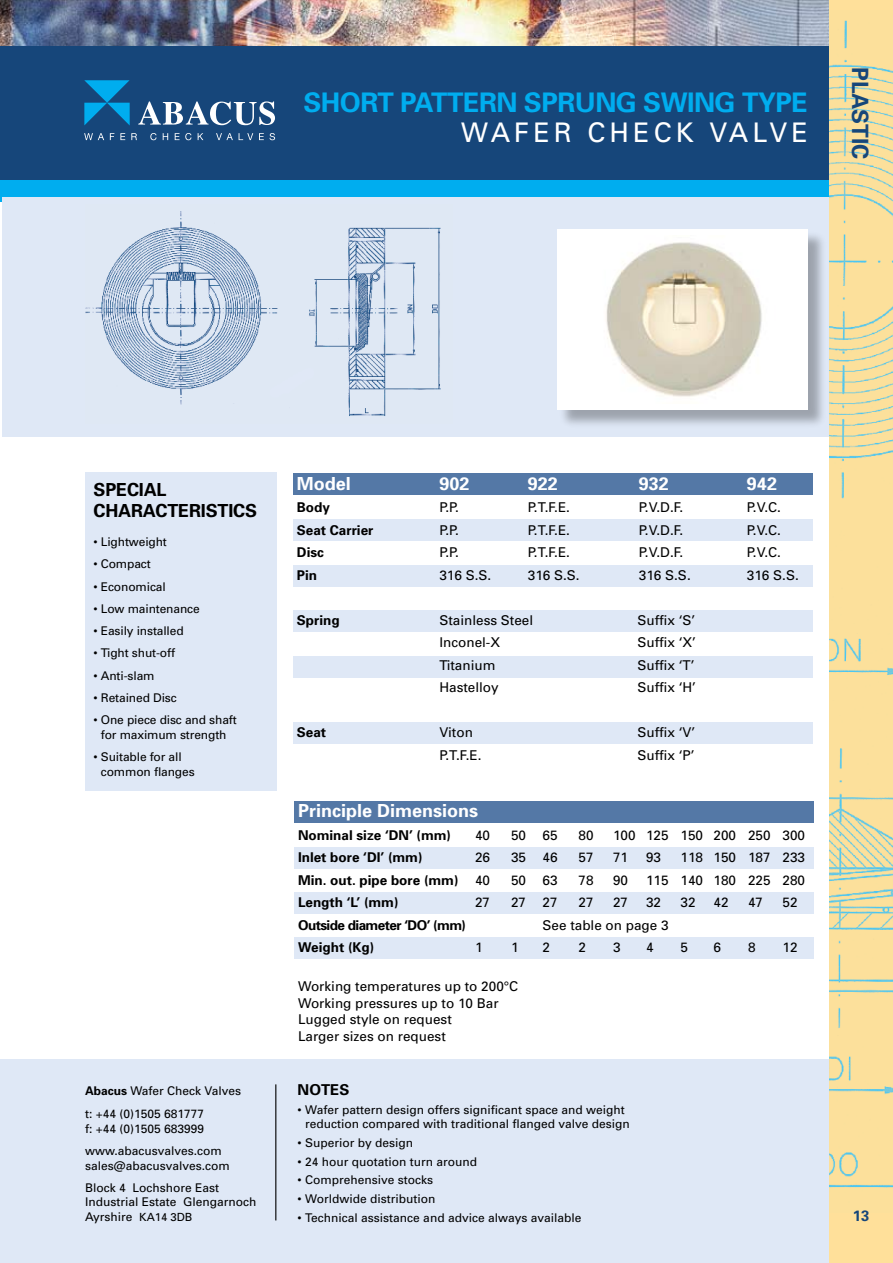
<style>
.page{position:relative;width:893px;height:1263px;background:#fff}
.page>*{position:absolute;margin:0;border:0;box-sizing:border-box;transform-origin:0 0}
.t1{font:700 27px "Univers";color:#00adef}
.t2{font:27px "Univers";letter-spacing:.15em;color:#fff}
.t3{font:700 22.5px "Univers";color:#16467a}
.t4{font:700 18px "Univers";color:#fff}
.t5{font:700 18px/21px "Univers";color:#000}
.t6{font:700 15px "Univers";color:#000}
.t7{font:700 15px "Univers";color:#16467a}
.t8{font:13.5px/16.5px "Univers";color:#000}
.t9{font:700 13.5px "Univers";color:#000}
.t10{font:700 13.5px "Univers";letter-spacing:-.04em;color:#000}
.t11{font:12px/22.5px "Univers";color:#000}
.s1{font-weight:700}
.s2{font-size:11.25px}
.s3{font-weight:400}
</style>
<div class="page">
<div style="left:294px;top:937px;width:520px;height:22px;background:#dfe8f6"></div>
<div style="left:0;top:1059px;width:893px;height:204px;background:#dfe8f6"></div>
<div style="left:293px;top:473px;width:519px;height:22px;background:#5478a6"></div>
<div style="left:293px;top:519px;width:519px;height:21px;background:#dfe8f6"></div>
<div style="left:293px;top:565px;width:519px;height:22px;background:#dfe8f6"></div>
<div style="left:293px;top:610px;width:519px;height:22px;background:#dfe8f6"></div>
<div style="left:293px;top:656px;width:519px;height:21px;background:#dfe8f6"></div>
<div style="left:293px;top:722px;width:519px;height:22px;background:#dfe8f6"></div>
<div style="left:0;top:0;width:893px;height:183px;background:#16467a"></div>
<img style="left:0;top:0;width:829px;height:46px">
<div style="left:0;top:180px;width:893px;height:22px;background:#00adef"></div>
<div style="left:2px;top:197px;width:891px;height:239px;background:#dfe8f6"></div>
<img style="left:85px;top:211px;width:356px;height:205px">
<svg style="left:138px;top:101px;width:137px;height:24px"></svg>
<svg style="left:84px;top:80px;width:46px;height:45px"></svg>
<svg style="left:84px;top:133px;width:20px;height:7px"></svg>
<svg style="left:110px;top:133px;width:4px;height:7px"></svg>
<svg style="left:120px;top:133px;width:5px;height:7px"></svg>
<svg style="left:131px;top:133px;width:6px;height:7px"></svg>
<svg style="left:150px;top:133px;width:7px;height:7px"></svg>
<svg style="left:163px;top:133px;width:5px;height:7px"></svg>
<svg style="left:175px;top:133px;width:16px;height:7px"></svg>
<svg style="left:198px;top:133px;width:5px;height:7px"></svg>
<svg style="left:216px;top:133px;width:17px;height:7px"></svg>
<svg style="left:239px;top:133px;width:14px;height:7px"></svg>
<svg style="left:259px;top:133px;width:5px;height:7px"></svg>
<svg style="left:270px;top:133px;width:5px;height:7px"></svg>
<div style="left:829px;top:0;width:64px;height:1263px;background:#ffe09a"></div>
<img style="left:829px;top:20px;width:64px;height:1168px">
<hr style="left:275px;top:1084px;width:1px;height:136px;background:#000">
<div style="left:85px;top:473px;width:191px;height:318px;background:#dfe8f6"></div>
<div style="left:294px;top:801px;width:520px;height:22px;background:#5478a6"></div>
<div style="left:294px;top:847px;width:520px;height:22px;background:#dfe8f6"></div>
<div style="left:294px;top:892px;width:520px;height:22px;background:#dfe8f6"></div>
<div style="left:559px;top:231px;width:270px;height:198px;background:#000;opacity:.3"></div>
<div style="left:557px;top:229px;width:251px;height:180px;background:#fff"></div>
<img style="left:606px;top:242px;width:156px;height:155px">
<h1 class="t1" style="left:303px;top:85px;width:19px">short</h1>
<h1 class="t1" style="left:400px;top:85px;width:18px">pattern</h1>
<h1 class="t1" style="left:524px;top:85px;width:37px">Sprun</h1>
<h1 class="t1" style="left:616px;top:85px;width:64px">g Swin</h1>
<h1 class="t1" style="left:715px;top:85px;width:45px">g type</h1>
<h1 class="t2" style="left:461px;top:115px;width:213px">Wafer Check</h1>
<h1 class="t2" style="left:709px;top:115px;width:40px">Valv</h1>
<h1 class="t2" style="left:791px;top:115px;width:18px">e</h1>
<h2 class="t3" style="left:875px;top:67px;width:92px;rotate:90deg">plastic</h2>
<h3 class="t5" style="left:94px;top:478px;width:24px">Special<br>Characteristics</h3>
<p class="t11" style="left:94px;top:530px;width:75px">• Lightweight</p>
<p class="t11" style="left:94px;top:553px;width:59px">• Compact</p>
<p class="t11" style="left:94px;top:575px;width:74px">• Economical</p>
<p class="t11" style="left:94px;top:597px;width:108px">• Low maintenance</p>
<p class="t11" style="left:94px;top:619px;width:92px">• Easily installed</p>
<p class="t11" style="left:94px;top:642px;width:83px">• Tight shut-off</p>
<p class="t11" style="left:94px;top:664px;width:62px">• Anti-slam</p>
<p class="t11" style="left:94px;top:686px;width:85px">• Retained Disc</p>
<p class="t11" style="left:94px;top:712px;width:145px;line-height:15px;text-align:center">• One piece disc and shaft for maximum strength</p>
<p class="t11" style="left:101px;top:749px;width:95px;line-height:15px;text-indent:-7px">• Suitable for all common flanges</p>
<p class="t11" style="left:85px;top:1079px;width:158px"><span class="s1">Abacus</span> Wafer Check Valves t: +44 (0)1505 681777</p>
<p class="t11" style="left:85px;top:1117px;width:138px">f: +44 (0)1505 683999 www.abacusvalves.com</p>
<p class="t11" style="left:85px;top:1155px;width:146px;line-height:21.8px">sales@abacusvalves.com<br>Block 4 Lochshore East</p>
<p class="t11" style="left:85px;top:1195px;width:173px;line-height:14.2px">Industrial Estate Glengarnoch<br>Ayrshire <span class="s2">KA14 3DB</span></p>
<h3 class="t4" style="left:297px;top:472px;width:55px">Model</h3>
<h3 class="t4" style="left:439px;top:472px;width:32px">902</h3>
<h3 class="t4" style="left:528px;top:472px;width:32px">922</h3>
<h3 class="t4" style="left:639px;top:472px;width:32px">932</h3>
<h3 class="t4" style="left:747px;top:472px;width:32px">942</h3>
<p class="t9" style="left:297px;top:499px;width:35px">Body</p>
<p class="t8" style="left:439px;top:499px;width:21px">P. P.</p>
<p class="t8" style="left:528px;top:499px;width:44px">P.T.F.E.</p>
<p class="t8" style="left:639px;top:499px;width:46px">P.V.D.F.</p>
<p class="t8" style="left:747px;top:499px;width:36px">P.V.C.</p>
<p class="t9" style="left:297px;top:521px;width:78px">Seat Carrier</p>
<p class="t8" style="left:439px;top:521px;width:21px">P. P.</p>
<p class="t8" style="left:528px;top:521px;width:44px">P.T.F.E.</p>
<p class="t8" style="left:639px;top:521px;width:46px">P.V.D.F.</p>
<p class="t8" style="left:747px;top:521px;width:36px">P.V.C.</p>
<p class="t9" style="left:297px;top:544px;width:28px">Disc</p>
<p class="t8" style="left:439px;top:544px;width:21px">P. P.</p>
<p class="t8" style="left:528px;top:544px;width:44px">P.T.F.E.</p>
<p class="t8" style="left:639px;top:544px;width:46px">P.V.D.F.</p>
<p class="t8" style="left:747px;top:544px;width:36px">P.V.C.</p>
<p class="t9" style="left:297px;top:566px;width:22px">Pin</p>
<p class="t8" style="left:439px;top:566px;width:53px">316 S.S.</p>
<p class="t8" style="left:528px;top:566px;width:53px">316 S.S.</p>
<p class="t8" style="left:639px;top:566px;width:53px">316 S.S.</p>
<p class="t8" style="left:747px;top:566px;width:53px">316 S.S.</p>
<p class="t9" style="left:297px;top:611px;width:44px">Spring</p>
<p class="t8" style="left:439px;top:611px;width:95px">Stainless Steel</p>
<p class="t8" style="left:637px;top:611px;width:59px">Suffix ‘S’</p>
<p class="t8" style="left:439px;top:634px;width:62px">Inconel-X</p>
<p class="t8" style="left:637px;top:634px;width:60px">Suffix ‘X’</p>
<p class="t8" style="left:439px;top:656px;width:57px">Titanium</p>
<p class="t8" style="left:637px;top:656px;width:59px">Suffix ‘T’</p>
<p class="t8" style="left:439px;top:679px;width:61px">Hastelloy</p>
<p class="t8" style="left:637px;top:679px;width:60px">Suffix ‘H’</p>
<p class="t9" style="left:297px;top:724px;width:31px">Seat</p>
<p class="t8" style="left:439px;top:724px;width:35px">Viton</p>
<p class="t8" style="left:637px;top:724px;width:59px">Suffix ‘V’</p>
<p class="t8" style="left:439px;top:746px;width:44px">P.T.F.E.</p>
<p class="t8" style="left:637px;top:746px;width:59px">Suffix ‘P’</p>
<h3 class="t4" style="left:298px;top:799px;width:182px">Principle Dimensions</h3>
<p class="t9" style="left:298px;top:826px;width:155px">Nominal size ‘DN’ (mm)</p>
<p class="t8" style="left:475px;top:826px;width:17px">40</p>
<p class="t8" style="left:511px;top:826px;width:48px">50 65</p>
<p class="t8" style="left:579px;top:826px;width:17px">80</p>
<p class="t8" style="left:613px;top:826px;width:194px">100 125 150 200 250 300</p>
<p class="t9" style="left:298px;top:849px;width:126px">Inlet bore ‘DI’ (mm)</p>
<p class="t8" style="left:475px;top:849px;width:17px">26</p>
<p class="t8" style="left:511px;top:849px;width:48px">35 46</p>
<p class="t8" style="left:579px;top:849px;width:17px">57</p>
<p class="t8" style="left:613px;top:849px;width:17px">71</p>
<p class="t8" style="left:646px;top:849px;width:17px">93</p>
<p class="t8" style="left:681px;top:849px;width:126px">118 150 187 233</p>
<p class="t9" style="left:298px;top:871px;width:194px">Min. out. pipe bore (mm) <span class="s3">40</span></p>
<p class="t8" style="left:511px;top:871px;width:48px">50 63</p>
<p class="t8" style="left:579px;top:871px;width:17px">78</p>
<p class="t8" style="left:613px;top:871px;width:17px">90</p>
<p class="t8" style="left:646px;top:871px;width:161px">115 140 180 225 280</p>
<p class="t9" style="left:298px;top:894px;width:102px">Length ‘L’ (mm)</p>
<p class="t8" style="left:475px;top:894px;width:17px">27</p>
<p class="t8" style="left:511px;top:894px;width:48px">27 27</p>
<p class="t8" style="left:579px;top:894px;width:17px">27</p>
<p class="t8" style="left:613px;top:894px;width:17px">27</p>
<p class="t8" style="left:646px;top:894px;width:17px">32</p>
<p class="t8" style="left:681px;top:894px;width:17px">32</p>
<p class="t8" style="left:714px;top:894px;width:17px">42</p>
<p class="t8" style="left:748px;top:894px;width:17px">47</p>
<p class="t8" style="left:783px;top:894px;width:17px">52</p>
<p class="t10" style="left:298px;top:916px;width:170px">Outside diameter ‘DO’ (mm)</p>
<p class="t8" style="left:543px;top:916px;width:128px">See table on page 3</p>
<p class="t9" style="left:298px;top:939px;width:78px">Weight (Kg)</p>
<p class="t8" style="left:475px;top:939px;width:9px">1</p>
<p class="t8" style="left:511px;top:939px;width:9px">1</p>
<p class="t8" style="left:543px;top:939px;width:9px">2</p>
<p class="t8" style="left:579px;top:939px;width:9px">2</p>
<p class="t8" style="left:613px;top:939px;width:9px">3</p>
<p class="t8" style="left:646px;top:939px;width:9px">4</p>
<p class="t8" style="left:681px;top:939px;width:9px">5</p>
<p class="t8" style="left:714px;top:939px;width:9px">6</p>
<p class="t8" style="left:748px;top:939px;width:9px">8</p>
<p class="t8" style="left:783px;top:939px;width:17px">12</p>
<p class="t8" style="left:298px;top:978px;width:222px">Working temperatures up to 200°C<br>Working pressures up to 10 Bar<br>Lugged style on request<br>Larger sizes on request</p>
<p class="t6" style="left:298px;top:1080px;width:53px">NOTES</p>
<p class="t11" style="left:305px;top:1102px;width:326px;line-height:14.4px;text-indent:-8px">• Wafer pattern design offers significant space and weight reduction compared with traditional flanged valve design</p>
<p class="t11" style="left:298px;top:1131px;width:117px">• Superior by design</p>
<p class="t11" style="left:298px;top:1150px;width:181px">• 24 hour quotation turn around</p>
<p class="t11" style="left:298px;top:1168px;width:137px">• Comprehensive stocks</p>
<p class="t11" style="left:298px;top:1187px;width:139px">• Worldwide distribution</p>
<p class="t11" style="left:298px;top:1206px;width:285px">• Technical assistance and advice always available</p>
<p class="t7" style="left:853px;top:1206px;width:18px">13</p>
</div>
